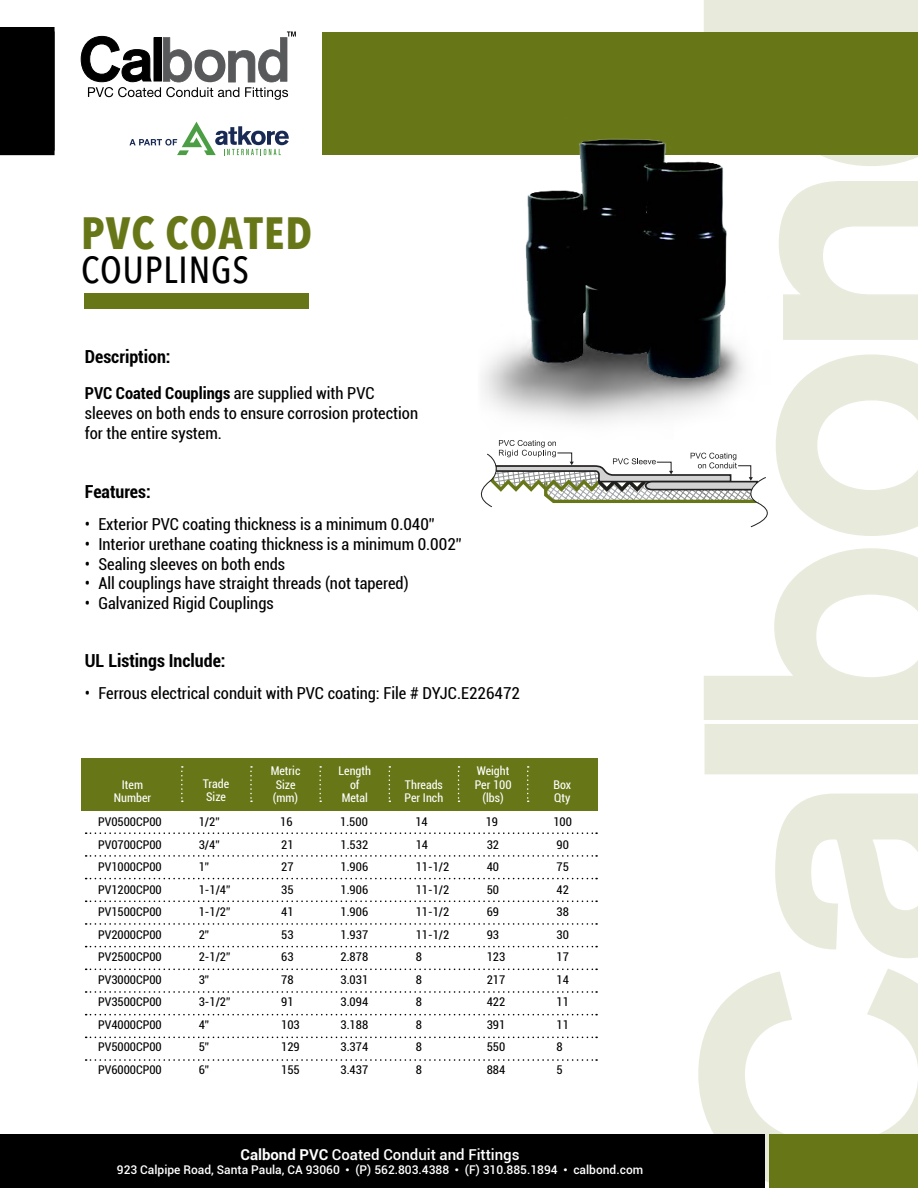
<style>
.page{position:relative;width:918px;height:1188px;background:#fff}
.page>*{position:absolute;margin:0;border:0;box-sizing:border-box;transform-origin:0 0}
.t1{font:700 45.15px "Avenir Next Condensed";letter-spacing:.025em;color:#677718}
.t2{font:500 37.65px "Avenir Next Condensed";letter-spacing:.025em;color:#000}
.t3{font:700 condensed 18px "Roboto";color:#000}
.t4{font:condensed 16.5px/19.8px "Roboto";color:#000}
.t5{font:500 15px "Roboto";color:#fff}
.t6{font:condensed 12px "Roboto";color:#000}
.t7{font:condensed 12px "Roboto";color:#fff}
.t8{font:500 12px "Roboto";color:#fff}
.s1{font-weight:700}
.s2{font-family:"Baron Neue";font-weight:900}
</style>
<div class="page">
<svg style="left:698px;top:968px;width:220px;height:220px"></svg>
<svg style="left:775px;top:793px;width:143px;height:165px"></svg>
<svg style="left:704px;top:0;width:214px;height:166px;background:#eaecdf"></svg>
<svg style="left:779px;top:181px;width:139px;height:159px"></svg>
<svg style="left:704px;top:548px;width:214px;height:226px"></svg>
<div style="left:322px;top:32px;width:596px;height:123px;background:#677718"></div>
<svg style="left:81px;top:32px;width:215px;height:68px"></svg>
<svg style="left:129px;top:122px;width:160px;height:33px"></svg>
<div style="left:0;top:1134px;width:765px;height:54px;background:#000"></div>
<div style="left:770px;top:1134px;width:148px;height:54px;background:#677718"></div>
<svg style="left:480px;top:354px;width:438px;height:182px"></svg>
<div style="left:0;top:27px;width:55px;height:128px;background:#000"></div>
<div style="left:84px;top:293px;width:224px;height:16px;background:#677718"></div>
<svg style="left:86px;top:832px;width:511px;height:2px"></svg>
<svg style="left:86px;top:900px;width:511px;height:2px"></svg>
<svg style="left:86px;top:969px;width:511px;height:1px"></svg>
<svg style="left:86px;top:878px;width:511px;height:1px"></svg>
<svg style="left:86px;top:946px;width:511px;height:1px"></svg>
<svg style="left:86px;top:1014px;width:511px;height:1px"></svg>
<svg style="left:86px;top:1037px;width:511px;height:1px"></svg>
<svg style="left:86px;top:1059px;width:511px;height:2px"></svg>
<svg style="left:86px;top:855px;width:511px;height:2px"></svg>
<svg style="left:86px;top:923px;width:511px;height:2px"></svg>
<svg style="left:86px;top:991px;width:511px;height:2px"></svg>
<div style="left:81px;top:758px;width:517px;height:52px;background:#677718"></div>
<svg style="left:181px;top:766px;width:2px;height:36px"></svg>
<svg style="left:250px;top:766px;width:2px;height:36px"></svg>
<svg style="left:319px;top:766px;width:2px;height:36px"></svg>
<svg style="left:389px;top:766px;width:1px;height:36px"></svg>
<svg style="left:458px;top:766px;width:2px;height:36px"></svg>
<svg style="left:527px;top:766px;width:2px;height:36px"></svg>
<img style="left:480px;top:138px;width:290px;height:310px">
<p class="t1" style="left:81px;top:205px;width:232px">PVC COATED</p>
<p class="t2" style="left:81px;top:247px;width:170px">COUPLINGS</p>
<p class="t3" style="left:85px;top:344px;width:87px">Description:</p>
<p class="t4" style="left:85px;top:383px;width:335px"><span class="s1">PVC Coated Couplings</span> are supplied with PVC sleeves on both ends to ensure corrosion protection for the entire system.</p>
<p class="t3" style="left:85px;top:479px;width:67px">Features:</p>
<p class="t4" style="left:85px;top:514px;width:351px">• Exterior PVC coating thickness is a minimum 0.040”</p>
<p class="t4" style="left:85px;top:533px;width:378px">• Interior urethane coating thickness is a minimum 0.002”</p>
<p class="t4" style="left:85px;top:553px;width:202px">• Sealing sleeves on both ends</p>
<p class="t4" style="left:85px;top:573px;width:325px">• All couplings have straight threads (not tapered)</p>
<p class="t4" style="left:85px;top:593px;width:190px">• Galvanized Rigid Couplings</p>
<p class="t3" style="left:85px;top:648px;width:142px">UL Listings Include:</p>
<p class="t4" style="left:85px;top:682px;width:437px">• Ferrous electrical conduit with PVC coating: File # DYJC.E226472</p>
<p class="t7" style="left:122px;top:776px;width:23px">Item</p>
<p class="t7" style="left:114px;top:790px;width:39px">Number</p>
<p class="t7" style="left:203px;top:775px;width:28px">Trade</p>
<p class="t7" style="left:206px;top:789px;width:21px">Size</p>
<p class="t7" style="left:271px;top:762px;width:31px">Metric</p>
<p class="t7" style="left:276px;top:776px;width:21px">Size</p>
<p class="t7" style="left:273px;top:789px;width:27px">(mm)</p>
<p class="t7" style="left:338px;top:763px;width:34px">Length</p>
<p class="t7" style="left:350px;top:776px;width:11px">of</p>
<p class="t7" style="left:342px;top:790px;width:28px">Metal</p>
<p class="t7" style="left:405px;top:776px;width:39px">Threads</p>
<p class="t7" style="left:405px;top:790px;width:40px">Per Inch</p>
<p class="t7" style="left:477px;top:763px;width:34px">Weight</p>
<p class="t7" style="left:475px;top:776px;width:38px">Per 100</p>
<p class="t7" style="left:483px;top:790px;width:23px">(lbs)</p>
<p class="t7" style="left:553px;top:776px;width:19px">Box</p>
<p class="t7" style="left:554px;top:790px;width:18px">Qty</p>
<p class="t6" style="left:98px;top:814px;width:65px">PV0500CP00</p>
<p class="t6" style="left:199px;top:814px;width:22px">1/2”</p>
<p class="t6" style="left:280px;top:814px;width:14px">16</p>
<p class="t6" style="left:340px;top:814px;width:29px">1.500</p>
<p class="t6" style="left:415px;top:814px;width:14px">14</p>
<p class="t6" style="left:486px;top:814px;width:14px">19</p>
<p class="t6" style="left:553px;top:814px;width:20px">100</p>
<p class="t6" style="left:98px;top:836px;width:65px">PV0700CP00</p>
<p class="t6" style="left:199px;top:836px;width:22px">3/4”</p>
<p class="t6" style="left:281px;top:836px;width:14px">21</p>
<p class="t6" style="left:341px;top:836px;width:29px">1.532</p>
<p class="t6" style="left:416px;top:836px;width:14px">14</p>
<p class="t6" style="left:487px;top:836px;width:14px">32</p>
<p class="t6" style="left:557px;top:836px;width:14px">90</p>
<p class="t6" style="left:98px;top:859px;width:65px">PV1000CP00</p>
<p class="t6" style="left:199px;top:859px;width:12px">1”</p>
<p class="t6" style="left:281px;top:859px;width:14px">27</p>
<p class="t6" style="left:341px;top:859px;width:29px">1.906</p>
<p class="t6" style="left:416px;top:859px;width:35px">11-1/2</p>
<p class="t6" style="left:487px;top:859px;width:14px">40</p>
<p class="t6" style="left:557px;top:859px;width:14px">75</p>
<p class="t6" style="left:98px;top:881px;width:65px">PV1200CP00</p>
<p class="t6" style="left:199px;top:881px;width:33px">1-1/4”</p>
<p class="t6" style="left:281px;top:881px;width:14px">35</p>
<p class="t6" style="left:341px;top:881px;width:29px">1.906</p>
<p class="t6" style="left:416px;top:881px;width:35px">11-1/2</p>
<p class="t6" style="left:487px;top:881px;width:14px">50</p>
<p class="t6" style="left:557px;top:881px;width:14px">42</p>
<p class="t6" style="left:98px;top:904px;width:65px">PV1500CP00</p>
<p class="t6" style="left:199px;top:904px;width:33px">1-1/2”</p>
<p class="t6" style="left:281px;top:904px;width:14px">41</p>
<p class="t6" style="left:341px;top:904px;width:29px">1.906</p>
<p class="t6" style="left:416px;top:904px;width:35px">11-1/2</p>
<p class="t6" style="left:487px;top:904px;width:14px">69</p>
<p class="t6" style="left:557px;top:904px;width:14px">38</p>
<p class="t6" style="left:98px;top:926px;width:65px">PV2000CP00</p>
<p class="t6" style="left:199px;top:926px;width:12px">2”</p>
<p class="t6" style="left:281px;top:926px;width:14px">53</p>
<p class="t6" style="left:341px;top:926px;width:29px">1.937</p>
<p class="t6" style="left:416px;top:926px;width:35px">11-1/2</p>
<p class="t6" style="left:487px;top:926px;width:14px">93</p>
<p class="t6" style="left:557px;top:926px;width:14px">30</p>
<p class="t6" style="left:98px;top:949px;width:65px">PV2500CP00</p>
<p class="t6" style="left:199px;top:949px;width:33px">2-1/2”</p>
<p class="t6" style="left:281px;top:949px;width:14px">63</p>
<p class="t6" style="left:341px;top:949px;width:29px">2.878</p>
<p class="t6" style="left:416px;top:949px;width:8px">8</p>
<p class="t6" style="left:487px;top:949px;width:20px">123</p>
<p class="t6" style="left:557px;top:949px;width:14px">17</p>
<p class="t6" style="left:98px;top:971px;width:65px">PV3000CP00</p>
<p class="t6" style="left:199px;top:971px;width:12px">3”</p>
<p class="t6" style="left:281px;top:971px;width:14px">78</p>
<p class="t6" style="left:341px;top:971px;width:29px">3.031</p>
<p class="t6" style="left:416px;top:971px;width:8px">8</p>
<p class="t6" style="left:487px;top:971px;width:20px">217</p>
<p class="t6" style="left:557px;top:971px;width:14px">14</p>
<p class="t6" style="left:98px;top:994px;width:65px">PV3500CP00</p>
<p class="t6" style="left:199px;top:994px;width:33px">3-1/2”</p>
<p class="t6" style="left:281px;top:994px;width:14px">91</p>
<p class="t6" style="left:341px;top:994px;width:29px">3.094</p>
<p class="t6" style="left:416px;top:994px;width:8px">8</p>
<p class="t6" style="left:487px;top:994px;width:20px">422</p>
<p class="t6" style="left:557px;top:994px;width:14px">11</p>
<p class="t6" style="left:98px;top:1016px;width:65px">PV4000CP00</p>
<p class="t6" style="left:199px;top:1016px;width:12px">4”</p>
<p class="t6" style="left:281px;top:1016px;width:20px">103</p>
<p class="t6" style="left:341px;top:1016px;width:29px">3.188</p>
<p class="t6" style="left:416px;top:1016px;width:8px">8</p>
<p class="t6" style="left:487px;top:1016px;width:20px">391</p>
<p class="t6" style="left:557px;top:1016px;width:14px">11</p>
<p class="t6" style="left:98px;top:1039px;width:65px">PV5000CP00</p>
<p class="t6" style="left:199px;top:1039px;width:12px">5”</p>
<p class="t6" style="left:281px;top:1039px;width:20px">129</p>
<p class="t6" style="left:341px;top:1039px;width:29px">3.374</p>
<p class="t6" style="left:416px;top:1039px;width:8px">8</p>
<p class="t6" style="left:487px;top:1039px;width:20px">550</p>
<p class="t6" style="left:557px;top:1039px;width:8px">8</p>
<p class="t6" style="left:98px;top:1061px;width:65px">PV6000CP00</p>
<p class="t6" style="left:199px;top:1061px;width:12px">6”</p>
<p class="t6" style="left:281px;top:1061px;width:20px">155</p>
<p class="t6" style="left:341px;top:1061px;width:29px">3.437</p>
<p class="t6" style="left:416px;top:1061px;width:8px">8</p>
<p class="t6" style="left:487px;top:1061px;width:20px">884</p>
<p class="t6" style="left:557px;top:1061px;width:8px">5</p>
<p class="t5" style="left:240px;top:1144px;width:281px"><span class="s1">Calbond PVC</span> Coated Conduit and Fittings</p>
<p class="t8" style="left:117px;top:1161px;width:528px">923 Calpipe Road, Santa Paula, CA 93060 <span class="s2">•</span> (P) 562.803.4388 <span class="s2">•</span> (F) 310.885.1894 <span class="s2">•</span> calbond.com</p>
</div>
